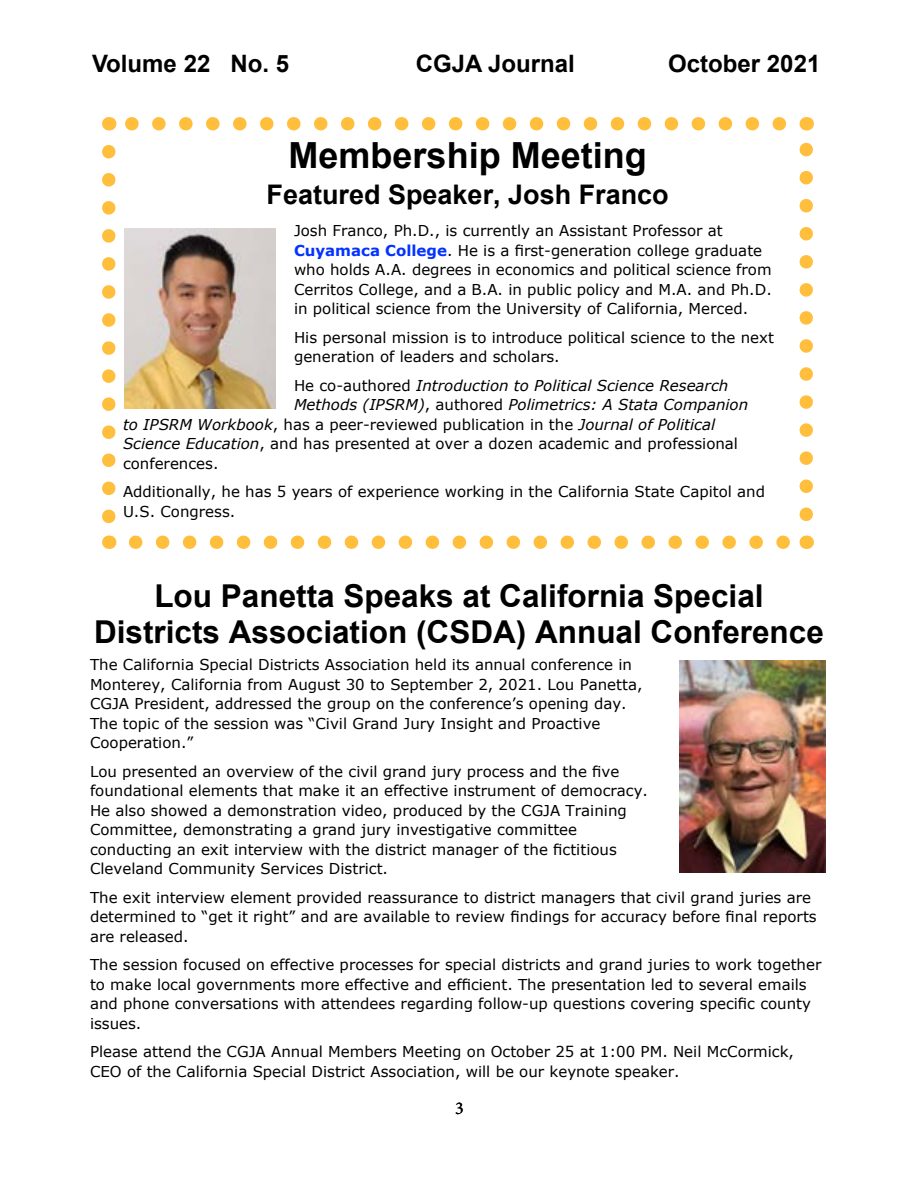
<style>
.page{position:relative;width:918px;height:1188px;background:#fff}
.page>*{position:absolute;margin:0;border:0;box-sizing:border-box;transform-origin:0 0}
.t1{font:700 36px "Arial";color:#000}
.t2{font:700 31.5px/36px "Arial";color:#000;text-align:center}
.t3{font:700 27px "Arial";color:#000}
.t4{font:700 24px "Arial";color:#000}
.t5{font:18px "Minion Pro";color:#000}
.t6{font:15px/19.5px "Verdana";color:#000}
.t7{font:italic 15px "Verdana";color:#000}
.s1{font-weight:700;color:#0433ff}
.s2{font-style:normal}
.s3{font-style:italic}
</style>
<div class="page">
<svg style="left:102px;top:152px;width:14px;height:372px"></svg>
<svg style="left:136px;top:536px;width:654px;height:13px"></svg>
<svg style="left:800px;top:142px;width:13px;height:372px"></svg>
<svg style="left:125px;top:117px;width:654px;height:13px"></svg>
<svg style="left:109px;top:536px;width:1px;height:13px"></svg>
<svg style="left:806px;top:536px;width:1px;height:13px"></svg>
<svg style="left:806px;top:117px;width:1px;height:13px"></svg>
<svg style="left:109px;top:117px;width:1px;height:13px"></svg>
<img style="left:124px;top:229px;width:152px;height:180px">
<img style="left:679px;top:661px;width:146px;height:212px">
<h3 class="t4" style="left:92px;top:48px;width:198px">Volume 22 No. 5</h3>
<h3 class="t4" style="left:416px;top:48px;width:161px">CGJA Journal</h3>
<h3 class="t4" style="left:668px;top:48px;width:154px">October 2021</h3>
<h1 class="t1" style="left:289px;top:132px;width:360px">Membership Meeting</h1>
<h3 class="t3" style="left:267px;top:177px;width:404px">Featured Speaker, Josh Franco</h3>
<p class="t6" style="left:294px;top:221px;width:479px">Josh Franco, Ph.D., is currently an Assistant Professor at <span class="s1">Cuyamaca College</span>. He is a first-generation college graduate who holds A.A. degrees in economics and political science from Cerritos College, and a B.A. in public policy and M.A. and Ph.D. in political science from the University of California, Merced.</p>
<p class="t6" style="left:294px;top:328px;width:481px">His personal mission is to introduce political science to the next generation of leaders and scholars.</p>
<p class="t7" style="left:294px;top:376px;width:436px"><span class="s2">He co-authored</span> Introduction to Political Science Research</p>
<p class="t7" style="left:294px;top:395px;width:456px">Methods (IPSRM)<span class="s2">, authored</span> Polimetrics: A Stata Companion</p>
<p class="t6" style="left:123px;top:415px;width:594px"><span class="s3">to IPSRM Workbook</span>, has a peer-reviewed publication in the <span class="s3">Journal of Political</span></p>
<p class="t6" style="left:123px;top:434px;width:617px"><span class="s3">Science Education</span>, and has presented at over a dozen academic and professional</p>
<p class="t6" style="left:123px;top:454px;width:97px">conferences.</p>
<p class="t6" style="left:123px;top:482px;width:644px">Additionally, he has 5 years of experience working in the California State Capitol and<br>U.S. Congress.</p>
<h2 class="t2" style="left:94px;top:579px;width:731px">Lou Panetta Speaks at California Special<br>Districts Association (CSDA) Annual Conference</h2>
<p class="t6" style="left:90px;top:655px;width:554px">The California Special Districts Association held its annual conference in Monterey, California from August 30 to September 2, 2021. Lou Panetta, CGJA President, addressed the group on the conference’s opening day.<br>The topic of the session was “Civil Grand Jury Insight and Proactive Cooperation.”</p>
<p class="t6" style="left:90px;top:762px;width:560px">Lou presented an overview of the civil grand jury process and the five foundational elements that make it an effective instrument of democracy.<br>He also showed a demonstration video, produced by the CGJA Training Committee, demonstrating a grand jury investigative committee conducting an exit interview with the district manager of the fictitious Cleveland Community Services District.</p>
<p class="t6" style="left:90px;top:888px;width:728px">The exit interview element provided reassurance to district managers that civil grand juries are determined to “get it right” and are available to review findings for accuracy before final reports are released.</p>
<p class="t6" style="left:90px;top:955px;width:733px">The session focused on effective processes for special districts and grand juries to work together to make local governments more effective and efficient. The presentation led to several emails and phone conversations with attendees regarding follow-up questions covering specific county issues.</p>
<p class="t6" style="left:90px;top:1042px;width:706px">Please attend the CGJA Annual Members Meeting on October 25 at 1:00 PM. Neil McCormick,<br>CEO of the California Special District Association, will be our keynote speaker.</p>
<p class="t5" style="left:455px;top:1096px;width:10px">3</p>
</div>
